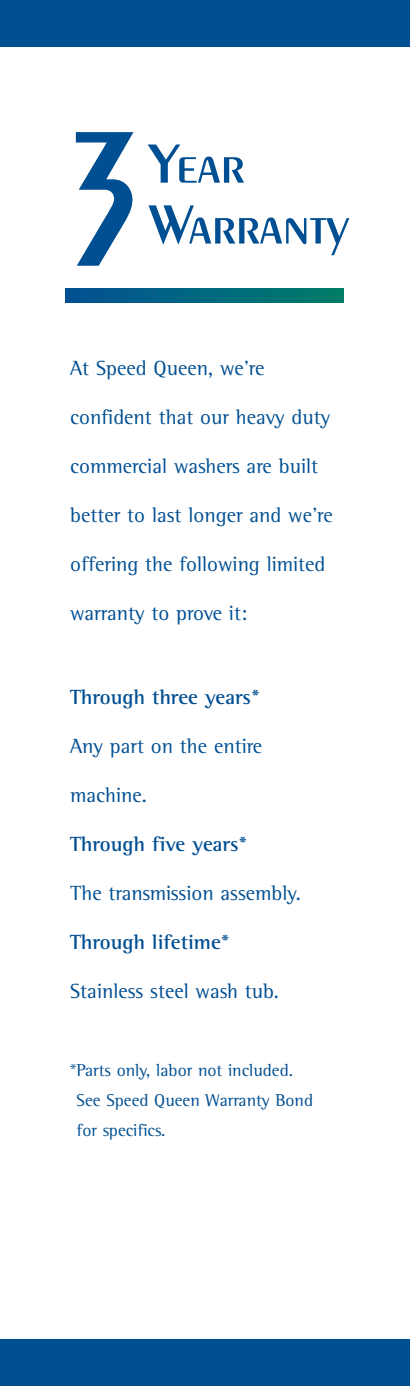
<style>
.page{position:relative;width:410px;height:1386px;background:#fff}
.page>*{position:absolute;margin:0;border:0;box-sizing:border-box;transform-origin:0 0}
.t1{font:600 205.28px "Peignot";color:#004f92;scale:.85 1}
.t2{font:600 58.98px "Peignot";color:#004f92}
.t3{font:21px "Rotis Semi Serif";color:#004f92}
.t4{font:700 21px "Rotis Semi Serif";color:#004f92}
.t5{font:17.5px/29.8px "Rotis Semi Serif";color:#004f92}
</style>
<div class="page">
<div style="left:0;top:0;width:410px;height:47px;background:#004f92"></div>
<div style="left:0;top:1339px;width:410px;height:47px;background:#004f92"></div>
<svg style="left:65px;top:288px;width:278px;height:14px"></svg>
<h1 class="t1" style="left:54px;top:119px;width:116px">3</h1>
<h2 class="t2" style="left:148px;top:141px;width:97px">Year</h2>
<h2 class="t2" style="left:148px;top:201px;width:202px">Warranty</h2>
<p class="t3" style="left:70px;top:360px;width:196px">At Speed Queen, we're</p>
<p class="t3" style="left:70px;top:409px;width:261px">confident that our heavy duty</p>
<p class="t3" style="left:70px;top:458px;width:249px">commercial washers are built</p>
<p class="t3" style="left:70px;top:507px;width:264px">better to last longer and we're</p>
<p class="t3" style="left:70px;top:556px;width:257px">offering the following limited</p>
<p class="t3" style="left:70px;top:605px;width:178px">warranty to prove it:</p>
<p class="t4" style="left:70px;top:689px;width:191px">Through three years*</p>
<p class="t3" style="left:70px;top:738px;width:193px">Any part on the entire</p>
<p class="t3" style="left:70px;top:787px;width:78px">machine.</p>
<p class="t4" style="left:70px;top:836px;width:179px">Through five years*</p>
<p class="t3" style="left:70px;top:885px;width:232px">The transmission assembly.</p>
<p class="t4" style="left:70px;top:934px;width:161px">Through lifetime*</p>
<p class="t3" style="left:70px;top:983px;width:210px">Stainless steel wash tub.</p>
<p class="t5" style="left:77px;top:1057px;width:238px;text-indent:-6px">*Parts only, labor not included.<br>See Speed Queen Warranty Bond for specifics.</p>
</div>
